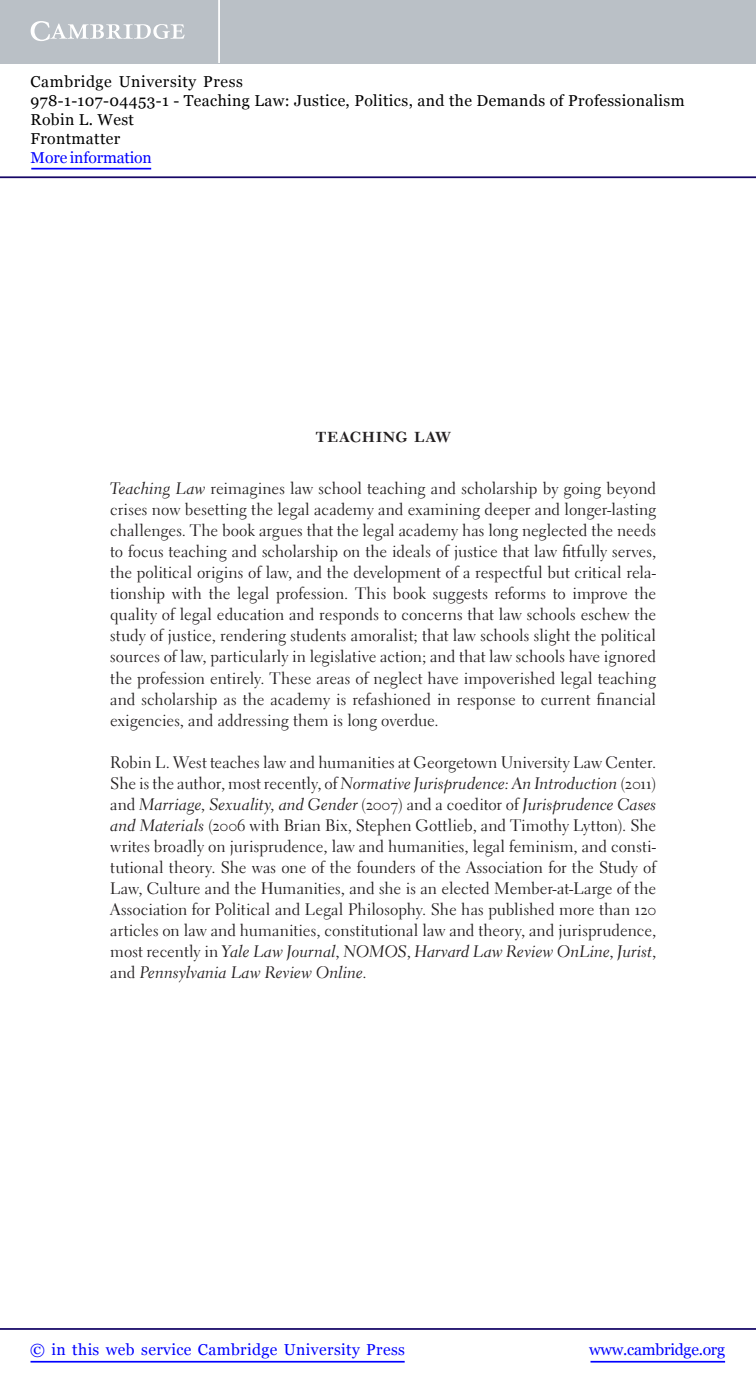
<style>
.page{position:relative;width:756px;height:1388px;background:#fff}
.page>*{position:absolute;margin:0;border:0;box-sizing:border-box;transform-origin:0 0}
.t1{font:700 21px "Electra LT Std";letter-spacing:.03em;color:#231f20}
.t2{font:16.62px/21px "Electra LT Std";letter-spacing:.005em;color:#231f20;text-align:justify}
.t3{font:16.62px/21px "Electra LT Std Cursive";color:#231f20}
.t4{font:15.75px/18.9px "Georgia";letter-spacing:.025em;color:#000}
.t5{font:15.75px "Georgia";letter-spacing:.025em;color:#00f}
.t6{font:15.75px "Georgia";letter-spacing:-.015em;color:#00f}
.t7{font:15.75px "Georgia";letter-spacing:-.01em;color:#00f}
.s1{font-family:"Electra LT Std Cursive"}
.s2{font-family:"Electra LT Std"}
</style>
<div class="page">
<hr style="left:591px;top:1361px;width:134px;height:1px;background:#00f">
<hr style="left:0;top:1328px;width:756px;height:2px;background:#150666">
<hr style="left:31px;top:1361px;width:374px;height:1px;background:#00f">
<div style="left:0;top:0;width:756px;height:63px;background:#bac0c6"></div>
<svg style="left:31px;top:21px;width:154px;height:20px"></svg>
<hr style="left:218px;top:0;width:2px;height:63px;background:#fff">
<hr style="left:0;top:176px;width:756px;height:2px;background:#150666">
<hr style="left:31px;top:168px;width:120px;height:1px;background:#00f">
<p class="t4" style="left:31px;top:72px;width:656px">Cambridge University Press<br>978-1-107-04453-1 - Teaching Law: Justice, Politics, and the Demands of Professionalism Robin L. West<br>Frontmatter</p>
<p class="t7" style="left:31px;top:148px;width:123px">More information</p>
<p class="t1" style="left:316px;top:426px;width:136px">Teaching Law</p>
<p class="t2" style="left:110px;top:480px;width:548px"><span class="s1">Teaching Law</span> reimagines law school teaching and scholarship by going beyond crises now besetting the legal academy and examining deeper and longer-lasting challenges. The book argues that the legal academy has long neglected the needs to focus teaching and scholarship on the ideals of justice that law fitfully serves, the political origins of law, and the development of a respectful but critical rela&shy;tionship with the legal profession. This book suggests reforms to improve the quality of legal education and responds to concerns that law schools eschew the study of justice, rendering students amoralist; that law schools slight the political sources of law, particularly in legislative action; and that law schools have ignored the profession entirely. These areas of neglect have impoverished legal teaching and scholarship as the academy is refashioned in response to current financial exigencies, and addressing them is long overdue.</p>
<p class="t2" style="left:110px;top:753px;width:547px">Robin L. West teaches law and humanities at Georgetown University Law Center.</p>
<p class="t3" style="left:110px;top:774px;width:548px"><span class="s2">She is the author, most recently, of</span> Normative Jurisprudence: An Introduction <span class="s2">(2011) and</span> Marriage, Sexuality, and Gender <span class="s2">(2007) and a coeditor of</span> Jurisprudence Cases</p>
<p class="t2" style="left:110px;top:816px;width:549px"><span class="s1">and Materials</span> (2006 with Brian Bix, Stephen Gottlieb, and Timothy Lytton). She writes broadly on jurisprudence, law and humanities, legal feminism, and consti&shy;tutional theory. She was one of the founders of the Association for the Study of Law, Culture and the Humanities, and she is an elected Member-at-Large of the Association for Political and Legal Philosophy. She has published more than 120 articles on law and humanities, constitutional law and theory, and jurisprudence,</p>
<p class="t3" style="left:110px;top:942px;width:548px"><span class="s2">most recently in</span> Yale Law Journal <span class="s2">,</span> NOMOS <span class="s2">,</span> Harvard Law Review OnLine <span class="s2">,</span> Jurist <span class="s2">, and</span> Pennsylvania Law Review Online <span class="s2">.</span></p>
<p class="t5" style="left:30px;top:1340px;width:376px">© in this web service Cambridge University Press</p>
<p class="t6" style="left:589px;top:1340px;width:137px">www.cambridge.org</p>
</div>
